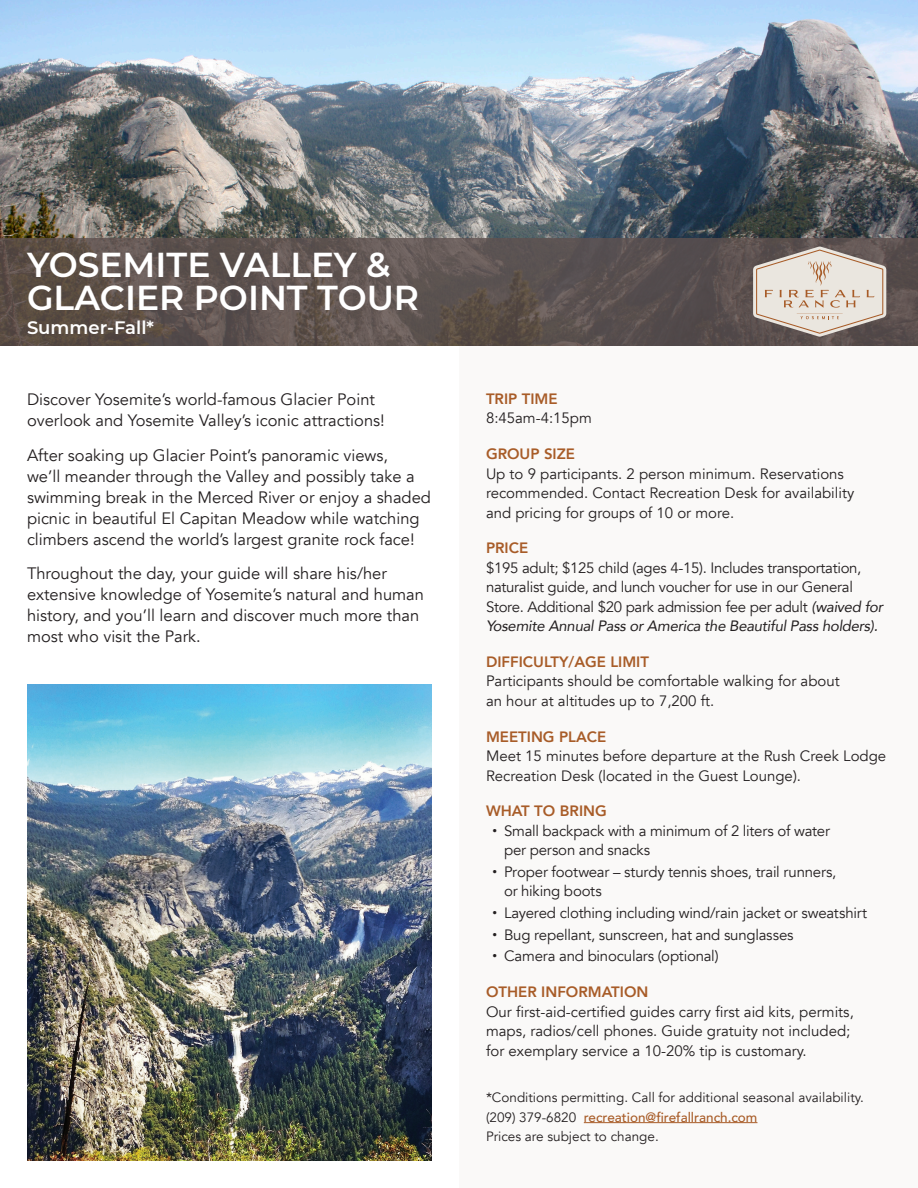
<style>
.page{position:relative;width:918px;height:1188px;background:#fff}
.page>*{position:absolute;margin:0;border:0;box-sizing:border-box;transform-origin:0 0}
.Section_Head{font:600 34.5px/33px "Montserrat";color:#fff}
.Section_Head-2{font:600 18px "Montserrat";color:#fff}
.intro_copy{font:16.5px/21px "Avenir";color:#231f20}
.body_copy{font:15px/19.5px "Avenir";color:#231f20}
.detail_bullets{font:15px/19.5px "Avenir";letter-spacing:-.015em;color:#231f20}
.body_copy-2{font:15px/19.5px "Avenir";letter-spacing:-.02em;color:#231f20}
.body_copy-3{font:800 15px "Avenir";color:#a85c28}
.body_copy-4{font:13.5px/19.5px "Avenir";color:#231f20}
.s1{font-weight:800;color:#a85c28}
.s2{font-style:italic}
.s3{font-family:"Helvetica";font-weight:700}
.s4{font-weight:500;color:#a85c28}
</style>
<div class="page">
<div style="left:459px;top:335px;width:459px;height:853px;background:#faf9f8"></div>
<img style="left:0;top:0;width:918px;height:238px">
<svg style="left:0;top:238px;width:918px;height:108px;background:#5c524e"></svg>
<hr style="left:584px;top:1122px;width:173px;height:1px;background:#a85c28">
<img style="left:27px;top:685px;width:405px;height:476px">
<svg style="left:753px;top:247px;width:133px;height:90px;background:#c6bbb2"></svg>
<p class="Section_Head" style="left:27px;top:246px;width:394px">YOSEMITE VALLEY &amp;<br>GLACIER POINT TOUR</p>
<p class="Section_Head-2" style="left:27px;top:314px;width:129px">Summer-Fall*</p>
<p class="intro_copy" style="left:27px;top:389px;width:359px">Discover Yosemite’s world-famous Glacier Point overlook and Yosemite Valley’s iconic attractions!</p>
<p class="intro_copy" style="left:27px;top:445px;width:406px">After soaking up Glacier Point’s panoramic views,<br>we’ll meander through the Valley and possibly take a swimming break in the Merced River or enjoy a shaded picnic in beautiful El Capitan Meadow while watching climbers ascend the world’s largest granite rock face!</p>
<p class="intro_copy" style="left:27px;top:563px;width:399px">Throughout the day, your guide will share his/her extensive knowledge of Yosemite’s natural and human history, and you’ll learn and discover much more than most who visit the Park.</p>
<p class="body_copy" style="left:486px;top:389px;width:107px"><span class="s1">TRIP TIME<br></span>8:45am-4:15pm</p>
<p class="body_copy" style="left:486px;top:444px;width:370px"><span class="s1">GROUP SIZE<br></span>Up to 9 participants. 2 person minimum. Reservations recommended. Contact Recreation Desk for availability and pricing for groups of 10 or more.</p>
<p class="body_copy-2" style="left:486px;top:539px;width:399px"><span class="s1">PRICE<br></span>$195 adult; $125 child (ages 4-15). Includes transportation, naturalist guide, and lunch voucher for use in our General Store. Additional $20 park admission fee per adult <span class="s2">(waived for Yosemite Annual Pass or America the Beautiful Pass holders).</span></p>
<p class="body_copy" style="left:486px;top:652px;width:355px"><span class="s1">DIFFICULTY/AGE LIMIT<br></span>Participants should be comfortable walking for about an hour at altitudes up to 7,200 ft.</p>
<p class="body_copy" style="left:486px;top:727px;width:402px"><span class="s1">MEETING PLACE<br></span>Meet 15 minutes before departure at the Rush Creek Lodge<br>Recreation Desk (located in the Guest Lounge).</p>
<p class="body_copy-3" style="left:486px;top:799px;width:122px">WHAT TO BRING</p>
<p class="detail_bullets" style="left:504px;top:821px;width:328px;text-indent:-12px"><span class="s3">•</span> Small backpack with a minimum of 2 liters of water per person and snacks</p>
<p class="detail_bullets" style="left:504px;top:862px;width:334px;text-indent:-12px"><span class="s3">•</span> Proper footwear – sturdy tennis shoes, trail runners, or hiking boots</p>
<p class="detail_bullets" style="left:492px;top:903px;width:377px"><span class="s3">•</span> Layered clothing including wind/rain jacket or sweatshirt</p>
<p class="detail_bullets" style="left:492px;top:925px;width:303px"><span class="s3">•</span> Bug repellant, sunscreen, hat and sunglasses</p>
<p class="detail_bullets" style="left:492px;top:947px;width:228px"><span class="s3">•</span> Camera and binoculars (optional)</p>
<p class="body_copy" style="left:486px;top:983px;width:369px"><span class="s1">OTHER INFORMATION<br></span>Our first-aid-certified guides carry first aid kits, permits, maps, radios/cell phones. Guide gratuity not included; for exemplary service a 10-20% tip is customary.</p>
<p class="body_copy-4" style="left:486px;top:1088px;width:379px">*Conditions permitting. Call for additional seasonal availability. (209) 379-6820 <span class="s4">recreation@firefallranch.com<br></span>Prices are subject to change.</p>
</div>
